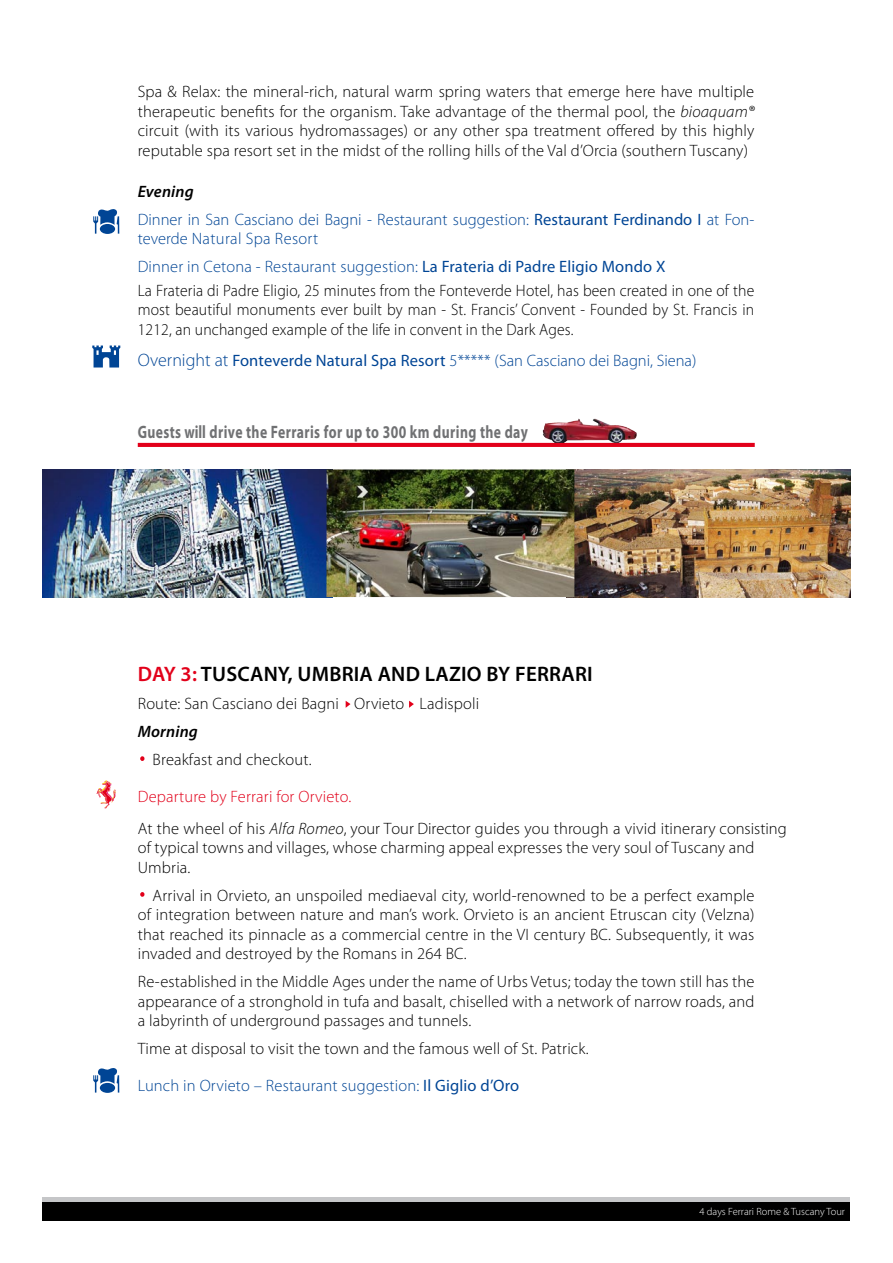
<style>
.page{position:relative;width:893px;height:1263px;background:#fff}
.page>*{position:absolute;margin:0;border:0;box-sizing:border-box;transform-origin:0 0}
.t1{font:300 52.5px "Myriad Pro";color:#e2001a}
.t2{font:600 21px "Myriad Pro";letter-spacing:.01em;color:#000}
.t3{font:700 18px "Myriad Pro";letter-spacing:.03em;color:#707173;scale:.76 1}
.t4{font:300 16.5px/19.5px "Myriad Pro";letter-spacing:.01em;color:#000;text-align:justify}
.t5{font:300 16.5px/28px "Myriad Pro";letter-spacing:.005em;color:#004595}
.t6{font:300 16.5px/19.5px "Myriad Pro";letter-spacing:.01em;color:#000;text-align:justify;scale:.95 1}
.t7{font:italic 600 16.5px "Myriad Pro";letter-spacing:.01em;color:#000}
.t8{font:300 10.5px "Myriad Pro";color:#fff}
.s1{font-style:italic}
.s2{font-weight:600;font-style:italic;color:#000}
.s3{font-weight:400}
.s4{font-size:18px}
.s5{color:#e2001a}
</style>
<div class="page">
<div style="left:43px;top:1197px;width:807px;height:18px;background:#c5c6c8"></div>
<div style="left:43px;top:1202px;width:807px;height:18px;background:#000"></div>
<img style="left:574px;top:469px;width:276px;height:128px">
<img style="left:43px;top:469px;width:283px;height:128px">
<img style="left:326px;top:469px;width:248px;height:128px">
<svg style="left:97px;top:780px;width:19px;height:28px"></svg>
<svg style="left:346px;top:701px;width:4px;height:7px"></svg>
<svg style="left:409px;top:701px;width:5px;height:7px"></svg>
<svg style="left:92px;top:345px;width:28px;height:22px"></svg>
<svg style="left:93px;top:209px;width:26px;height:25px"></svg>
<svg style="left:93px;top:1068px;width:26px;height:24px"></svg>
<img style="left:543px;top:418px;width:94px;height:25px">
<hr style="left:138px;top:443px;width:617px;height:4px;background:#e2001a">
<p class="t4" style="left:138px;top:82px;width:618px">Spa &amp; Relax: the mineral-rich, natural warm spring waters that emerge here have multiple therapeutic benefits for the organism. Take advantage of the thermal pool, the <span class="s1">bioaquam® </span>circuit (with its various hydromassages) or any other spa treatment offered by this highly reputable spa resort set in the midst of the rolling hills of the Val d’Orcia (southern Tuscany)</p>
<p class="t5" style="left:138px;top:177px;width:618px"><span class="s2">Evening<br></span>Dinner in San Casciano dei Bagni - Restaurant suggestion: <span class="s3">Restaurant Ferdinando I</span> at Fon-</p>
<p class="t5" style="left:138px;top:225px;width:529px">teverde Natural Spa Resort<br>Dinner in Cetona - Restaurant suggestion: <span class="s3">La Frateria di Padre Eligio Mondo X</span></p>
<p class="t6" style="left:138px;top:281px;width:650px">La Frateria di Padre Eligio, 25 minutes from the Fonteverde Hotel, has been created in one of the most beautiful monuments ever built by man - St. Francis’ Convent - Founded by St. Francis in 1212, an unchanged example of the life in convent in the Dark Ages.</p>
<p class="t5" style="left:138px;top:346px;width:560px"><span class="s4">Overnight at</span> <span class="s3">Fonteverde Natural Spa Resort</span> 5***** (San Casciano dei Bagni, Siena)</p>
<p class="t3" style="left:138px;top:420px;width:515px">Guests will drive the Ferraris for up to 300 km during the day</p>
<p class="t2" style="left:138px;top:661px;width:457px"><span class="s5">DAY 3:</span> TUSCANY, UMBRIA AND LAZIO BY FERRARI</p>
<p class="t4" style="left:138px;top:694px;width:343px">Route: San Casciano dei Bagni Orvieto Ladispoli</p>
<p class="t7" style="left:138px;top:721px;width:62px">Morning</p>
<h1 class="t1" style="left:138px;top:723px;width:11px">·</h1>
<p class="t4" style="left:153px;top:750px;width:160px">Breakfast and checkout.</p>
<p class="t4" style="left:138px;top:780px;width:650px;line-height:32.2px"><span class="s5">Departure by Ferrari for Orvieto.<br></span>At the wheel of his <span class="s1">Alfa Romeo</span>, your Tour Director guides you through a vivid itinerary consisting</p>
<p class="t4" style="left:138px;top:838px;width:618px">of typical towns and villages, whose charming appeal expresses the very soul of Tuscany and<br>Umbria.</p>
<h1 class="t1" style="left:138px;top:859px;width:11px">·</h1>
<p class="t4" style="left:138px;top:885px;width:618px;text-indent:15px">Arrival in Orvieto, an unspoiled mediaeval city, world-renowned to be a perfect example of integration between nature and man’s work. Orvieto is an ancient Etruscan city (Velzna) that reached its pinnacle as a commercial centre in the VI century BC. Subsequently, it was invaded and destroyed by the Romans in 264 BC.</p>
<p class="t4" style="left:138px;top:972px;width:618px">Re-established in the Middle Ages under the name of Urbs Vetus; today the town still has the appearance of a stronghold in tufa and basalt, chiselled with a network of narrow roads, and a labyrinth of underground passages and tunnels.</p>
<p class="t4" style="left:138px;top:1039px;width:453px">Time at disposal to visit the town and the famous well of St. Patrick.</p>
<p class="t5" style="left:138px;top:1071px;width:383px">Lunch in Orvieto – Restaurant suggestion: <span class="s3">Il Giglio d’Oro</span></p>
<p class="t8" style="left:699px;top:1205px;width:147px">4 days Ferrari Rome &amp; Tuscany Tour</p>
</div>
